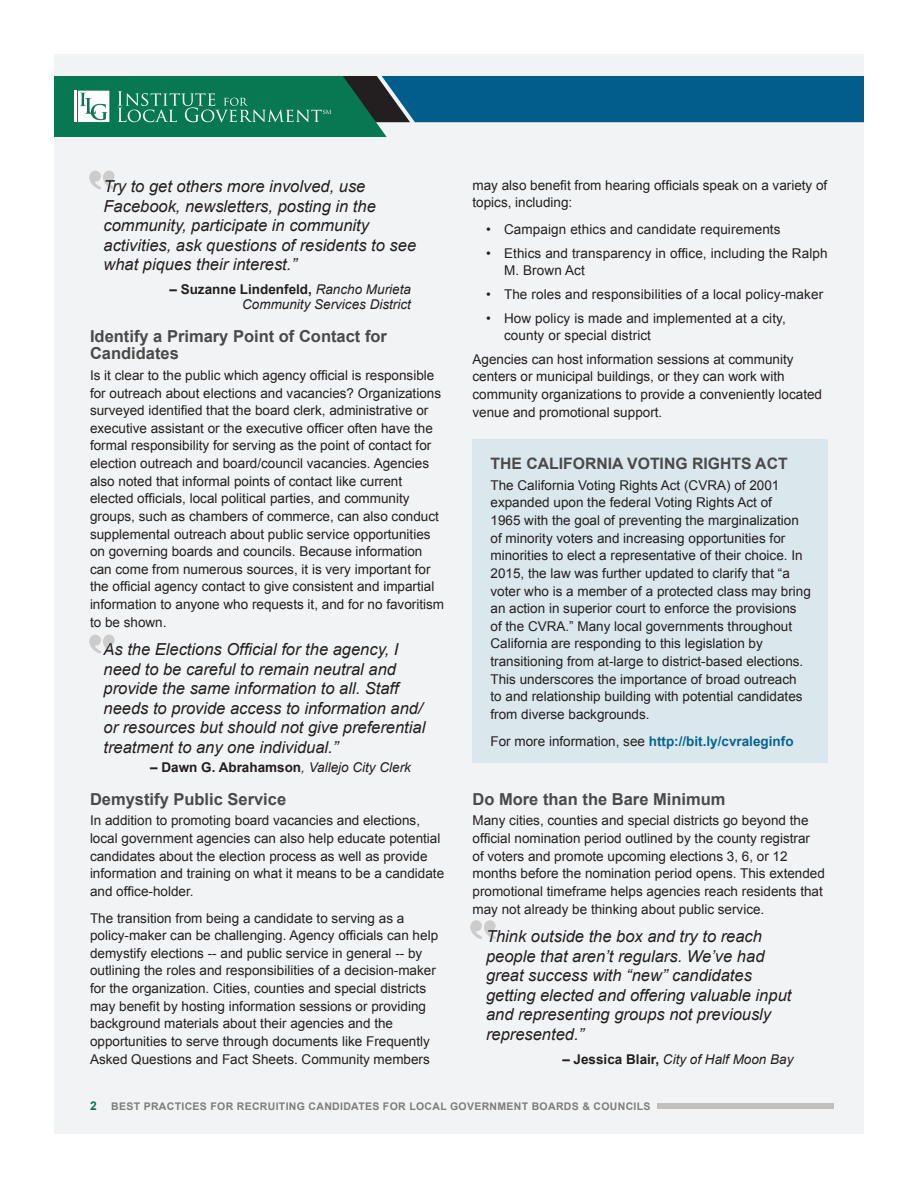
<style>
.page{position:relative;width:918px;height:1188px;background:#fff}
.page>*{position:absolute;margin:0;border:0;box-sizing:border-box;transform-origin:0 0}
.Body_italic{font:italic 16.5px/19.5px "Arial";color:#231f20}
.Sub_1{font:700 16.5px/17.7px "Arial";color:#494a4a}
.Sub_1-2{font:700 15.75px "Arial";color:#494a4a}
.Body{font:13.5px/17.7px "Arial";color:#231f20}
.Body_italic-2{font:italic 13.5px/15px "Arial";color:#231f20;text-align:right}
.Body-2{font:700 13.5px "Arial";color:#07648f}
.Body_italic-3{font:700 13.5px "Arial";color:#231f20}
.t1{font:700 12px "Arial";color:#087852}
.t2{font:700 10.5px "Arial";letter-spacing:.03em;color:#7d7d7b}
.s1{font-weight:700;font-style:normal}
.s2{font-weight:400;font-style:italic}
.s3{font-weight:400;color:#231f20}
</style>
<div class="page">
<div style="left:54px;top:54px;width:810px;height:1080px;background:#f2f3f4"></div>
<svg style="left:54px;top:76px;width:810px;height:61px"></svg>
<div style="left:657px;top:1103px;width:176px;height:6px;background:#c3bfbd"></div>
<div style="left:472px;top:440px;width:356px;height:324px;background:#dae8ee"></div>
<svg style="left:89px;top:171px;width:26px;height:18px"></svg>
<svg style="left:89px;top:635px;width:26px;height:19px"></svg>
<svg style="left:470px;top:920px;width:26px;height:19px"></svg>
<p class="Body_italic" style="left:104px;top:177px;width:314px">Try to get others more involved, use Facebook, newsletters, posting in the community, participate in community activities, ask questions of residents to see what piques their interest.”</p>
<p class="Body_italic-2" style="left:169px;top:282px;width:243px"><span class="s1">– Suzanne Lindenfeld,</span> Rancho Murieta<br>Community Services District</p>
<p class="Sub_1" style="left:90px;top:328px;width:299px">Identify a Primary Point of Contact for<br>Candidates</p>
<p class="Body" style="left:90px;top:366px;width:356px">Is it clear to the public which agency official is responsible for outreach about elections and vacancies? Organizations surveyed identified that the board clerk, administrative or executive assistant or the executive officer often have the formal responsibility for serving as the point of contact for election outreach and board/council vacancies. Agencies also noted that informal points of contact like current elected officials, local political parties, and community groups, such as chambers of commerce, can also conduct supplemental outreach about public service opportunities on governing boards and councils. Because information can come from numerous sources, it is very important for the official agency contact to give consistent and impartial information to anyone who requests it, and for no favoritism to be shown.</p>
<p class="Body_italic" style="left:104px;top:640px;width:323px">As the Elections Official for the agency, I need to be careful to remain neutral and provide the same information to all. Staff needs to provide access to information and/ or resources but should not give preferential treatment to any one individual.”</p>
<p class="Body_italic-3" style="left:150px;top:759px;width:262px">– Dawn G. Abrahamson<span class="s2">, Vallejo City Clerk</span></p>
<p class="Sub_1" style="left:90px;top:791px;width:198px">Demystify Public Service</p>
<p class="Body" style="left:90px;top:812px;width:356px">In addition to promoting board vacancies and elections, local government agencies can also help educate potential candidates about the election process as well as provide information and training on what it means to be a candidate and office-holder.</p>
<p class="Body" style="left:90px;top:909px;width:350px">The transition from being a candidate to serving as a policy-maker can be challenging. Agency officials can help demystify elections -- and public service in general -- by outlining the roles and responsibilities of a decision-maker for the organization. Cities, counties and special districts may benefit by hosting information sessions or providing background materials about their agencies and the opportunities to serve through documents like Frequently Asked Questions and Fact Sheets. Community members</p>
<p class="Body" style="left:472px;top:176px;width:356px">may also benefit from hearing officials speak on a variety of topics, including:</p>
<p class="Body" style="left:486px;top:221px;width:296px">• Campaign ethics and candidate requirements</p>
<p class="Body" style="left:504px;top:244px;width:325px;text-indent:-18px">• Ethics and transparency in office, including the Ralph<br>M. Brown Act</p>
<p class="Body" style="left:486px;top:286px;width:339px">• The roles and responsibilities of a local policy-maker</p>
<p class="Body" style="left:504px;top:309px;width:283px;text-indent:-18px">• How policy is made and implemented at a city, county or special district</p>
<p class="Body" style="left:472px;top:350px;width:351px">Agencies can host information sessions at community centers or municipal buildings, or they can work with community organizations to provide a conveniently located venue and promotional support.</p>
<p class="Sub_1-2" style="left:490px;top:453px;width:299px">THE CALIFORNIA VOTING RIGHTS ACT</p>
<p class="Body" style="left:490px;top:476px;width:322px">The California Voting Rights Act (CVRA) of 2001 expanded upon the federal Voting Rights Act of<br>1965 with the goal of preventing the marginalization of minority voters and increasing opportunities for minorities to elect a representative of their choice. In 2015, the law was further updated to clarify that “a voter who is a member of a protected class may bring an action in superior court to enforce the provisions of the CVRA.” Many local governments throughout California are responding to this legislation by transitioning from at-large to district-based elections.<br>This underscores the importance of broad outreach to and relationship building with potential candidates from diverse backgrounds.</p>
<p class="Body-2" style="left:490px;top:732px;width:305px"><span class="s3">For more information, see</span> http://bit.ly/cvraleginfo</p>
<p class="Sub_1" style="left:472px;top:791px;width:255px">Do More than the Bare Minimum</p>
<p class="Body" style="left:472px;top:812px;width:354px">Many cities, counties and special districts go beyond the official nomination period outlined by the county registrar<br>of voters and promote upcoming elections 3, 6, or 12 months before the nomination period opens. This extended promotional timeframe helps agencies reach residents that may not already be thinking about public service.</p>
<p class="Body_italic" style="left:486px;top:927px;width:307px">Think outside the box and try to reach people that aren’t regulars. We’ve had great success with “new” candidates getting elected and offering valuable input and representing groups not previously represented.”</p>
<p class="Body_italic-2" style="left:562px;top:1051px;width:233px"><span class="s1">– Jessica Blair,</span> City of Half Moon Bay</p>
<p class="t1" style="left:90px;top:1098px;width:8px">2</p>
<p class="t2" style="left:111px;top:1099px;width:541px">BEST PRACTICES FOR RECRUITING CANDIDATES FOR LOCAL GOVERNMENT BOARDS &amp; COUNCILS</p>
</div>
